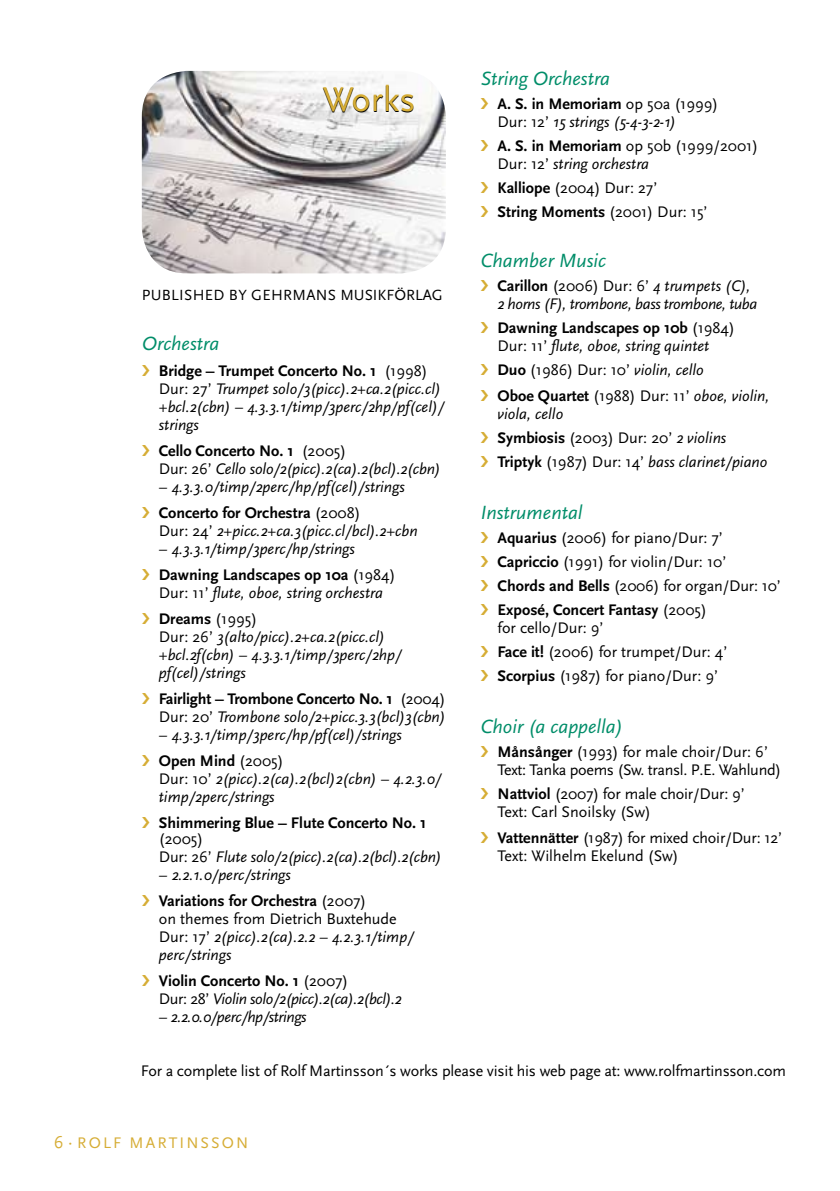
<style>
.page{position:relative;width:840px;height:1191px;background:#fff}
.page>*{position:absolute;margin:0;border:0;box-sizing:border-box;transform-origin:0 0}
.t1{font:36px "Scala Sans";color:#000}
.t2{font:italic 20px "Scala Sans";color:#008d69}
.t3{font:italic 16px/18px "Scala Sans";color:#000}
.t4{font:16px/24px "Scala Sans";letter-spacing:-.01em;color:#000}
.t5{font:italic 16px/18px "Scala Sans";letter-spacing:-.025em;color:#000}
.t6{font:700 16px/26px "Scala Sans";color:#000}
.t7{font:16px "Scala Sans";letter-spacing:.13em;color:#d6ad35}
.t8{font:15.4px "Scala Sans";letter-spacing:.02em;color:#000}
.s1{font-weight:700;font-style:normal}
.s2{font-style:normal}
.s3{font-weight:400;font-style:italic}
.s4{font-weight:400}
.s5{font-weight:700}
.s6{font-style:italic}
.s7{font-size:18px}
</style>
<div class="page">
<img style="left:142px;top:71px;width:303px;height:202px">
<h1 class="t1" style="left:323px;top:80px;width:94px">Works</h1>
<p class="t8" style="left:142px;top:286px;width:302px">PUBLISHED BY GEHRMANS MUSIKFÖRLAG</p>
<p class="t2" style="left:142px;top:332px;width:79px">Orchestra</p>
<p class="t3" style="left:159px;top:361px;width:287px"><span class="s1">Bridge – Trumpet Concerto No. 1</span> <span class="s2">(1998)<br>Dur: 27’</span> Trumpet solo/3(picc).2+ca.2(picc.cl) +bcl.2(cbn) – 4.3.3.1/timp/3perc/2hp/pf(cel)/ strings</p>
<p class="t3" style="left:159px;top:441px;width:283px"><span class="s1">Cello Concerto No. 1</span> <span class="s2">(2005)<br>Dur: 26’</span> Cello solo/2(picc).2(ca).2(bcl).2(cbn)</p>
<p class="t3" style="left:159px;top:473px;width:247px;line-height:26px">– 4.3.3.0/timp/2perc/hp/pf(cel)/strings<br><span class="s1">Concerto for Orchestra</span> <span class="s2">(2008)</span></p>
<p class="t3" style="left:159px;top:521px;width:260px"><span class="s2">Dur: 24’</span> 2+picc.2+ca.3(picc.cl/bcl).2+cbn</p>
<p class="t3" style="left:159px;top:535px;width:238px;line-height:26px">– 4.3.3.1/timp/3perc/hp/strings<br><span class="s1">Dawning Landscapes op 10a</span> <span class="s2">(1984)</span></p>
<p class="t3" style="left:159px;top:579px;width:225px;line-height:26px"><span class="s2">Dur: 11’</span> flute, oboe, string orchestra<br><span class="s1">Dreams</span> <span class="s2">(1995)</span></p>
<p class="t3" style="left:159px;top:627px;width:244px"><span class="s2">Dur: 26’</span> 3(alto/picc).2+ca.2(picc.cl) +bcl.2f(cbn) – 4.3.3.1/timp/3perc/2hp/ pf(cel)/strings</p>
<p class="t3" style="left:159px;top:689px;width:288px"><span class="s1">Fairlight – Trombone Concerto No. 1</span> <span class="s2">(2004)<br>Dur: 20’</span> Trombone solo/2+picc.3.3(bcl)3(cbn)</p>
<p class="t3" style="left:159px;top:721px;width:244px;line-height:26px">– 4.3.3.1/timp/3perc/hp/pf(cel)/strings<br><span class="s1">Open Mind</span> <span class="s2">(2005)</span></p>
<p class="t3" style="left:159px;top:769px;width:284px"><span class="s2">Dur: 10’</span> 2(picc).2(ca).2(bcl)2(cbn) – 4.2.3.0/ timp/2perc/strings</p>
<p class="t6" style="left:159px;top:810px;width:269px">Shimmering Blue – Flute Concerto No. 1</p>
<p class="t3" style="left:159px;top:829px;width:284px"><span class="s2">(2005)<br>Dur: 26’</span> Flute solo/2(picc).2(ca).2(bcl).2(cbn)</p>
<p class="t6" style="left:159px;top:862px;width:209px"><span class="s3">– 2.2.1.0/perc/strings<br></span>Variations for Orchestra <span class="s4">(2007)</span></p>
<p class="t3" style="left:159px;top:909px;width:256px"><span class="s2">on themes from Dietrich Buxtehude<br>Dur: 17’</span> 2(picc).2(ca).2.2 – 4.2.3.1/timp/ perc/strings</p>
<p class="t5" style="left:159px;top:971px;width:244px"><span class="s1">Violin Concerto No. 1</span> <span class="s2">(2007)<br>Dur: 28’</span> Violin solo/2(picc).2(ca).2(bcl).2</p>
<p class="t5" style="left:159px;top:1007px;width:149px">– 2.2.0.0/perc/hp/strings</p>
<p class="t2" style="left:480px;top:67px;width:131px">String Orchestra</p>
<p class="t3" style="left:497px;top:95px;width:222px"><span class="s1">A. S. in Memoriam</span> <span class="s2">op 50a (1999)<br>Dur: 12’</span> 15 strings (5-4-3-2-1)</p>
<p class="t4" style="left:497px;top:137px;width:262px;line-height:18px"><span class="s5">A. S. in Memoriam</span> op 50b (1999/2001)<br>Dur: 12’ <span class="s6">string orchestra</span></p>
<p class="t4" style="left:497px;top:176px;width:211px"><span class="s5">Kalliope</span> (2004) Dur: 27’<br><span class="s5">String Moments</span> (2001) Dur: 15’</p>
<p class="t2" style="left:480px;top:249px;width:127px">Chamber Music</p>
<p class="t5" style="left:497px;top:277px;width:261px"><span class="s1">Carillon</span> <span class="s2">(2006) Dur: 6’</span> 4 trumpets (C),<br>2 horns (F), trombone, bass trombone, tuba</p>
<p class="t3" style="left:497px;top:319px;width:239px"><span class="s1">Dawning Landscapes op 10b</span> <span class="s2">(1984)<br>Dur: 11’</span> flute, oboe, string quintet</p>
<p class="t4" style="left:497px;top:357px;width:273px;line-height:26px"><span class="s5">Duo</span> (1986) Dur: 10’ <span class="s6">violin, cello<br></span><span class="s5">Oboe Quartet</span> (1988) Dur: 11’ <span class="s6">oboe, violin,</span></p>
<p class="t3" style="left:497px;top:402px;width:271px;line-height:24px">viola, cello<br><span class="s1">Symbiosis</span> <span class="s2">(2003) Dur: 20’</span> 2 violins<br><span class="s1">Triptyk</span> <span class="s2">(1987) Dur: 14’</span> bass clarinet/piano</p>
<p class="t2" style="left:480px;top:501px;width:103px">Instrumental</p>
<p class="t4" style="left:497px;top:526px;width:285px"><span class="s5">Aquarius</span> (2006) for piano/Dur: 7’ <span class="s5">Capriccio</span> (1991) for violin/Dur: 10’<br><span class="s5">Chords and Bells</span> (2006) for organ/Dur: 10’ <span class="s5">Exposé, Concert Fantasy</span> (2005)</p>
<p class="t4" style="left:497px;top:616px;width:231px">for cello/Dur: 9’<br><span class="s5">Face it!</span> (2006) for trumpet/Dur: 4’<br><span class="s5">Scorpius</span> (1987) for piano/Dur: 9’</p>
<p class="t2" style="left:480px;top:715px;width:144px">Choir (a cappella)</p>
<p class="t4" style="left:497px;top:743px;width:285px;line-height:18px"><span class="s5">Månsånger</span> (1993) for male choir/Dur: 6’<br>Text: Tanka poems (Sw. transl. P.E. Wahlund)</p>
<p class="t4" style="left:497px;top:785px;width:249px;line-height:18px"><span class="s5">Nattviol</span> (2007) for male choir/Dur: 9’<br>Text: Carl Snoilsky (Sw)</p>
<p class="t4" style="left:497px;top:829px;width:286px;line-height:18px"><span class="s5">Vattennätter</span> (1987) for mixed choir/Dur: 12’<br>Text: Wilhelm Ekelund (Sw)</p>
<p class="t4" style="left:141px;top:1059px;width:646px">For a complete list of Rolf Martinsson´s works please visit his web page at: www.rolfmartinsson.com</p>
<p class="t7" style="left:54px;top:1133px;width:196px"><span class="s7">6 ·</span> ROLF MARTINSSON</p>
</div>
